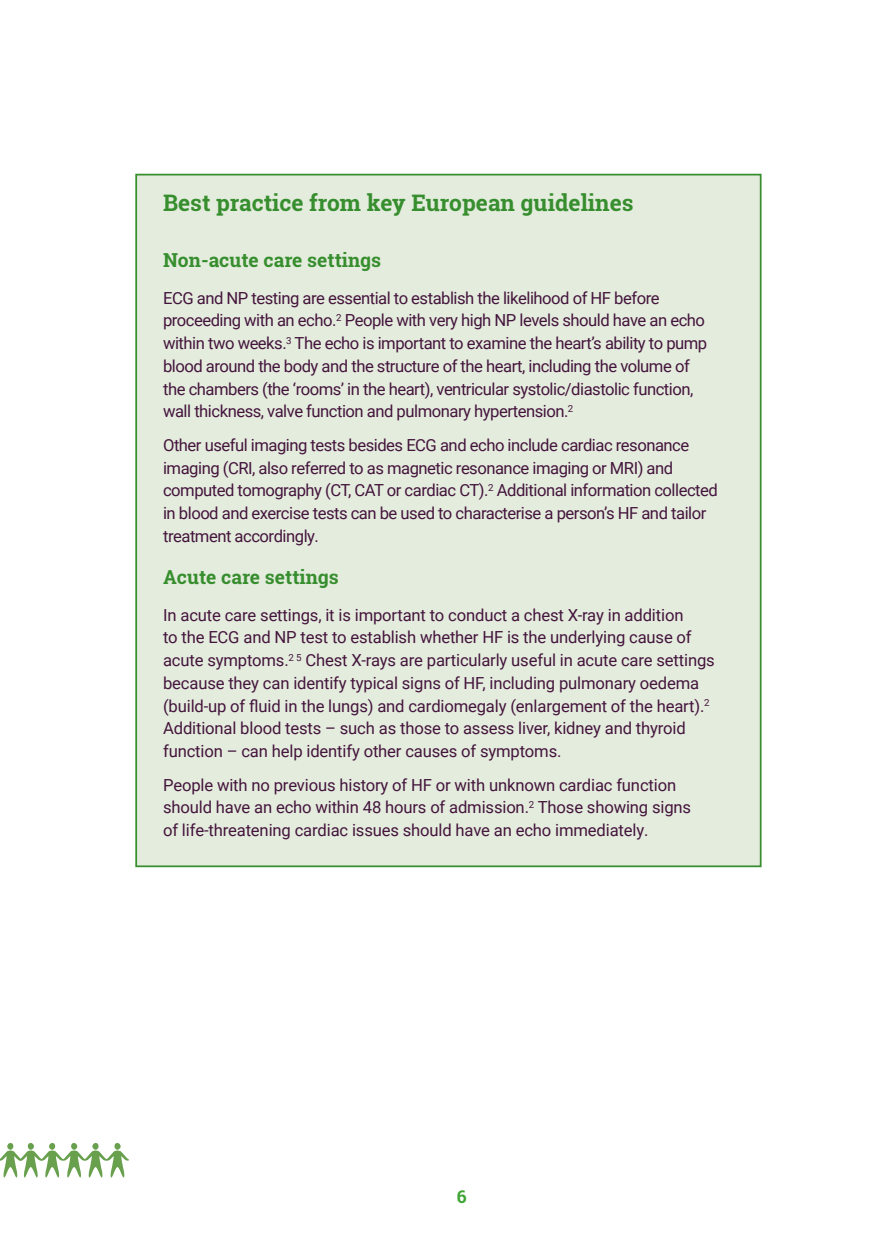
<style>
.page{position:relative;width:874px;height:1241px;background:#fff}
.page>*{position:absolute;margin:0;border:0;box-sizing:border-box;transform-origin:0 0}
.t1{font:700 22.75px "Roboto Slab";color:#378e2e}
.t2{font:700 19.25px "Roboto Slab";color:#378e2e}
.t3{font:700 17.5px "Roboto Slab";color:#3fa535}
.t4{font:16.62px/22.8px "Roboto";letter-spacing:-.03em;color:#44153c}
.t5{font:16.62px/22.8px "Roboto";letter-spacing:-.01em;color:#44153c}
</style>
<div class="page">
<svg style="left:7px;top:1142px;width:7px;height:7px"></svg>
<svg style="left:27px;top:1142px;width:7px;height:7px"></svg>
<svg style="left:114px;top:1142px;width:7px;height:7px"></svg>
<svg style="left:92px;top:1142px;width:7px;height:7px"></svg>
<div style="left:71px;top:1142px;width:6px;height:7px;background:#68a04e;border-radius:50%"></div>
<svg style="left:0;top:1150px;width:129px;height:27px"></svg>
<svg style="left:49px;top:1142px;width:6px;height:7px"></svg>
<div style="left:135px;top:174px;width:626px;height:693px;background:#e4ecde;border:2px solid #378e2e"></div>
<h1 class="t1" style="left:163px;top:187px;width:471px">Best practice from key European guidelines</h1>
<p class="t2" style="left:163px;top:247px;width:219px">Non-acute care settings</p>
<p class="t4" style="left:163px;top:286px;width:545px">ECG and NP testing are essential to establish the likelihood of HF before proceeding with an echo.<sup>2</sup> People with very high NP levels should have an echo within two weeks.<sup>3</sup> The echo is important to examine the heart’s ability to pump blood around the body and the structure of the heart, including the volume of the chambers (the ‘rooms’ in the heart), ventricular systolic/diastolic function, wall thickness, valve function and pulmonary hypertension.<sup>2</sup></p>
<p class="t4" style="left:163px;top:433px;width:556px">Other useful imaging tests besides ECG and echo include cardiac resonance imaging (CRI, also referred to as magnetic resonance imaging or MRI) and computed tomography (CT, CAT or cardiac CT).<sup>2</sup> Additional information collected in blood and exercise tests can be used to characterise a person’s HF and tailor treatment accordingly.</p>
<p class="t2" style="left:163px;top:563px;width:177px">Acute care settings</p>
<p class="t5" style="left:163px;top:602px;width:553px">In acute care settings, it is important to conduct a chest X-ray in addition<br>to the ECG and NP test to establish whether HF is the underlying cause of acute symptoms.<sup>2</sup> <sup>5</sup> Chest X-rays are particularly useful in acute care settings because they can identify typical signs of HF, including pulmonary oedema (build-up of fluid in the lungs) and cardiomegaly (enlargement of the heart).<sup>2<br></sup>Additional blood tests – such as those to assess liver, kidney and thyroid function – can help identify other causes of symptoms.</p>
<p class="t5" style="left:163px;top:772px;width:529px">People with no previous history of HF or with unknown cardiac function should have an echo within 48 hours of admission.<sup>2</sup> Those showing signs of life‑threatening cardiac issues should have an echo immediately.</p>
<p class="t3" style="left:456px;top:1184px;width:11px">6</p>
</div>
